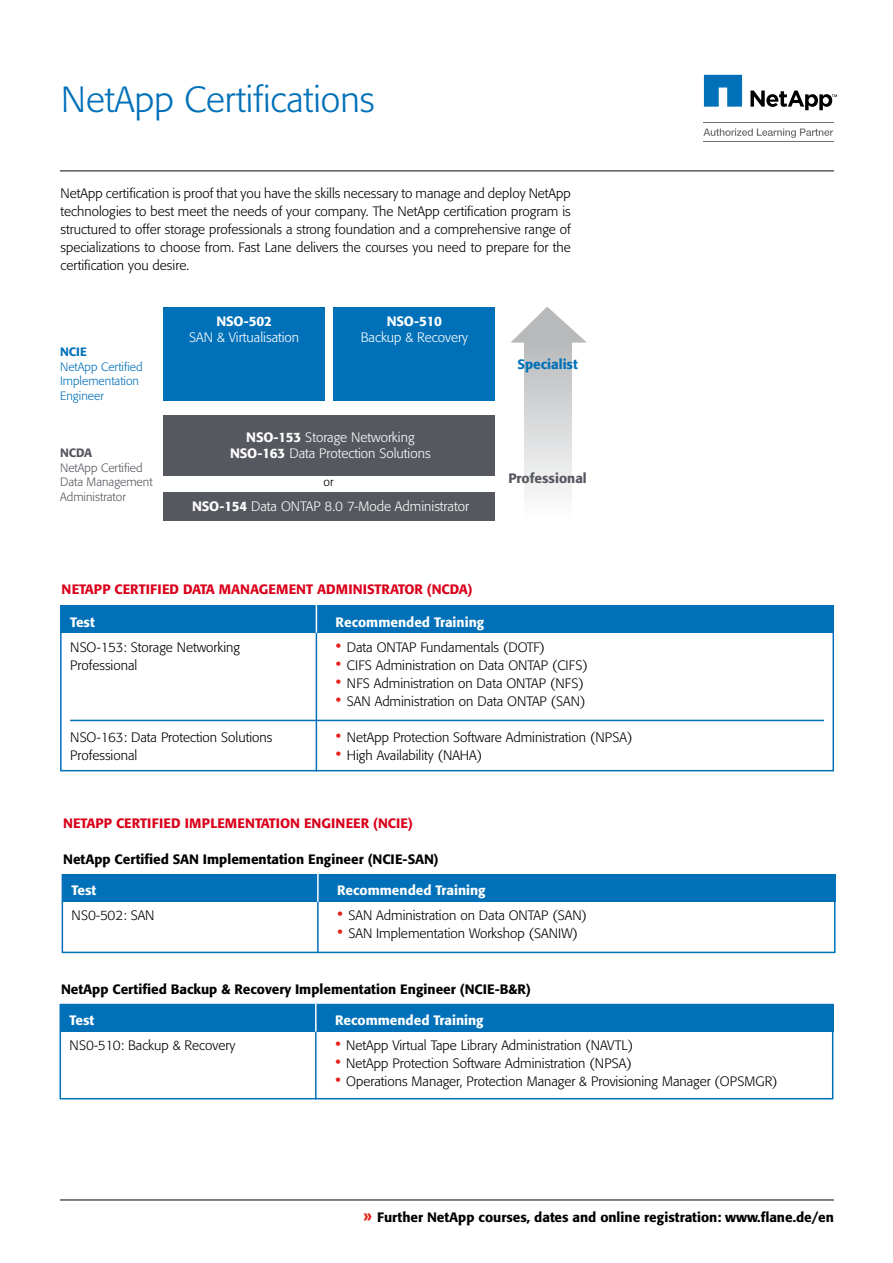
<style>
.page{position:relative;width:893px;height:1263px;background:#fff}
.page>*{position:absolute;margin:0;border:0;box-sizing:border-box;transform-origin:0 0}
.t1{font:300 36px "Formata";color:#0070b8}
.t2{font:300 13.5px/18px "Formata";color:#000;text-align:justify}
.t3{font:500 13.5px "Formata";color:#000}
.t4{font:300 13.5px/16.2px "Formata";color:#fff;text-align:center}
.t5{font:500 13.5px "Formata";color:#da001a}
.t6{font:500 13.5px "Formata";color:#fff}
.t7{font:500 13.5px "Formata";color:#56585f}
.t8{font:500 13.5px "Formata";color:#0070b8}
.t9{font:300 12px/14.4px "Formata";color:#56585f}
.t10{font:300 12px/14.4px "Formata";color:#0070b8}
.t11{font:500 12px "Formata";color:#0070b8}
.t12{font:500 12px "Formata";color:#56585f}
.t13{font:300 12px "Formata";color:#000}
.s1{font-weight:500}
.s2{font-size:18px;color:#e32119}
</style>
<div class="page">
<div style="left:61px;top:605px;width:773px;height:28px;background:#0070b8"></div>
<hr style="left:60px;top:1199px;width:774px;height:2px;background:#56585f">
<hr style="left:60px;top:170px;width:774px;height:2px;background:#56585f">
<div style="left:60px;top:606px;width:774px;height:165px;border:2px solid #0070b8"></div>
<hr style="left:316px;top:631px;width:1px;height:140px;background:#0070b8">
<hr style="left:70px;top:720px;width:754px;height:1px;background:#0070b8">
<div style="left:62px;top:874px;width:773px;height:28px;background:#0070b8"></div>
<div style="left:62px;top:874px;width:773px;height:79px;border:2px solid #0070b8"></div>
<hr style="left:317px;top:899px;width:2px;height:54px;background:#0070b8">
<div style="left:60px;top:1004px;width:773px;height:28px;background:#0070b8"></div>
<div style="left:60px;top:1004px;width:773px;height:95px;border:2px solid #0070b8"></div>
<hr style="left:315px;top:1029px;width:2px;height:70px;background:#0070b8">
<div style="left:163px;top:307px;width:162px;height:93px;background:#0070b8"></div>
<div style="left:334px;top:307px;width:161px;height:93px;background:#0070b8"></div>
<div style="left:163px;top:415px;width:332px;height:60px;background:#56585f"></div>
<div style="left:525px;top:341px;width:47px;height:180px;background:linear-gradient(to bottom,#b8babb,#fff)"></div>
<svg style="left:316px;top:605px;width:1px;height:28px"></svg>
<hr style="left:317px;top:874px;width:2px;height:28px;background:#fff">
<hr style="left:315px;top:1004px;width:2px;height:28px;background:#fff">
<svg style="left:510px;top:307px;width:77px;height:36px"></svg>
<hr style="left:703px;top:123px;width:130px;height:1px;background:#707172">
<hr style="left:703px;top:141px;width:130px;height:1px;background:#707172">
<svg style="left:704px;top:75px;width:38px;height:32px"></svg>
<svg style="left:750px;top:91px;width:87px;height:19px"></svg>
<svg style="left:703px;top:128px;width:130px;height:10px"></svg>
<div style="left:164px;top:492px;width:331px;height:29px;background:#56585f"></div>
<h1 class="t1" style="left:61px;top:78px;width:315px">NetApp Certifications</h1>
<p class="t2" style="left:61px;top:184px;width:512px">NetApp certification is proof that you have the skills necessary to manage and deploy NetApp technologies to best meet the needs of your company. The NetApp certification program is structured to offer storage professionals a strong foundation and a comprehensive range of specializations to choose from. Fast Lane delivers the courses you need to prepare for the certification you desire.</p>
<p class="t11" style="left:60px;top:345px;width:22px">NCIE</p>
<p class="t10" style="left:60px;top:360px;width:84px">NetApp Certified<br>Implementation<br>Engineer</p>
<p class="t12" style="left:60px;top:446px;width:34px">NCDA</p>
<p class="t9" style="left:60px;top:460px;width:94px">NetApp Certified<br>Data Management<br>Administrator</p>
<p class="t6" style="left:216px;top:313px;width:57px">NSO-502</p>
<p class="t4" style="left:189px;top:330px;width:111px">SAN &amp; Virtualisation</p>
<p class="t6" style="left:387px;top:313px;width:57px">NSO-510</p>
<p class="t4" style="left:361px;top:330px;width:109px">Backup &amp; Recovery</p>
<p class="t4" style="left:230px;top:429px;width:202px"><span class="s1">NSO-153</span> Storage Networking<br><span class="s1">NSO-163</span> Data Protection Solutions</p>
<p class="t13" style="left:323px;top:475px;width:12px">or</p>
<p class="t4" style="left:192px;top:499px;width:278px"><span class="s1">NSO-154</span> Data ONTAP 8.0 7-Mode Administrator</p>
<p class="t8" style="left:517px;top:356px;width:62px">Specialist</p>
<p class="t7" style="left:508px;top:470px;width:80px">Professional</p>
<p class="t5" style="left:62px;top:581px;width:140px">NetApp Certified Data</p>
<p class="t5" style="left:219px;top:581px;width:23px">Manag</p>
<p class="t5" style="left:268px;top:581px;width:108px">ement Administrat</p>
<p class="t5" style="left:404px;top:581px;width:70px">or (NCDA)</p>
<p class="t6" style="left:70px;top:614px;width:26px">Test</p>
<p class="t6" style="left:336px;top:614px;width:150px">Recommended Training</p>
<p class="t2" style="left:70px;top:638px;width:171px">NSO-153: Storage Networking</p>
<p class="t2" style="left:336px;top:638px;width:211px"><span class="s2">•</span> Data ONTAP Fundamentals (DOTF)</p>
<p class="t2" style="left:70px;top:656px;width:69px">Professional</p>
<p class="t2" style="left:336px;top:656px;width:254px"><span class="s2">•</span> CIFS Administration on Data ONTAP (CIFS)</p>
<p class="t2" style="left:336px;top:674px;width:250px"><span class="s2">•</span> NFS Administration on Data ONTAP (NFS)</p>
<p class="t2" style="left:336px;top:692px;width:251px"><span class="s2">•</span> SAN Administration on Data ONTAP (SAN)</p>
<p class="t2" style="left:70px;top:728px;width:204px">NSO-163: Data Protection Solutions</p>
<p class="t2" style="left:336px;top:728px;width:298px"><span class="s2">•</span> NetApp Protection Software Administration (NPSA)</p>
<p class="t2" style="left:70px;top:746px;width:69px">Professional</p>
<p class="t2" style="left:336px;top:746px;width:148px"><span class="s2">•</span> High Availability (NAHA)</p>
<p class="t5" style="left:63px;top:815px;width:191px">NetApp Certified Im plementat</p>
<p class="t5" style="left:276px;top:815px;width:38px">ion Eng</p>
<p class="t5" style="left:331px;top:815px;width:83px">ineer (NCIE)</p>
<p class="t3" style="left:63px;top:851px;width:377px">NetApp Certified SAN Implementation Engineer (NCIE-SAN)</p>
<p class="t6" style="left:72px;top:882px;width:26px">Test</p>
<p class="t6" style="left:337px;top:882px;width:150px">Recommended Training</p>
<p class="t2" style="left:72px;top:906px;width:84px">NS0-502: SAN</p>
<p class="t2" style="left:337px;top:906px;width:251px"><span class="s2">•</span> SAN Administration on Data ONTAP (SAN)</p>
<p class="t2" style="left:337px;top:924px;width:242px"><span class="s2">•</span> SAN Implementation Workshop (SANIW)</p>
<p class="t3" style="left:61px;top:981px;width:471px">NetApp Certified Backup &amp; Recovery Implementation Engineer (NCIE-B&amp;R)</p>
<p class="t6" style="left:70px;top:1011px;width:26px">Test</p>
<p class="t6" style="left:335px;top:1011px;width:150px">Recommended Training</p>
<p class="t2" style="left:70px;top:1036px;width:167px">NS0-510: Backup &amp; Recovery</p>
<p class="t2" style="left:335px;top:1036px;width:299px"><span class="s2">•</span> NetApp Virtual Tape Library Administration (NAVTL)</p>
<p class="t2" style="left:335px;top:1054px;width:298px"><span class="s2">•</span> NetApp Protection Software Administration (NPSA)</p>
<p class="t2" style="left:335px;top:1072px;width:444px"><span class="s2">•</span> Operations Manager, Protection Manager &amp; Provisioning Manager (OPSMGR)</p>
<p class="t3" style="left:363px;top:1209px;width:473px"><span class="s2">»</span> Further NetApp courses, dates and online registration: www.flane.de/en</p>
</div>
